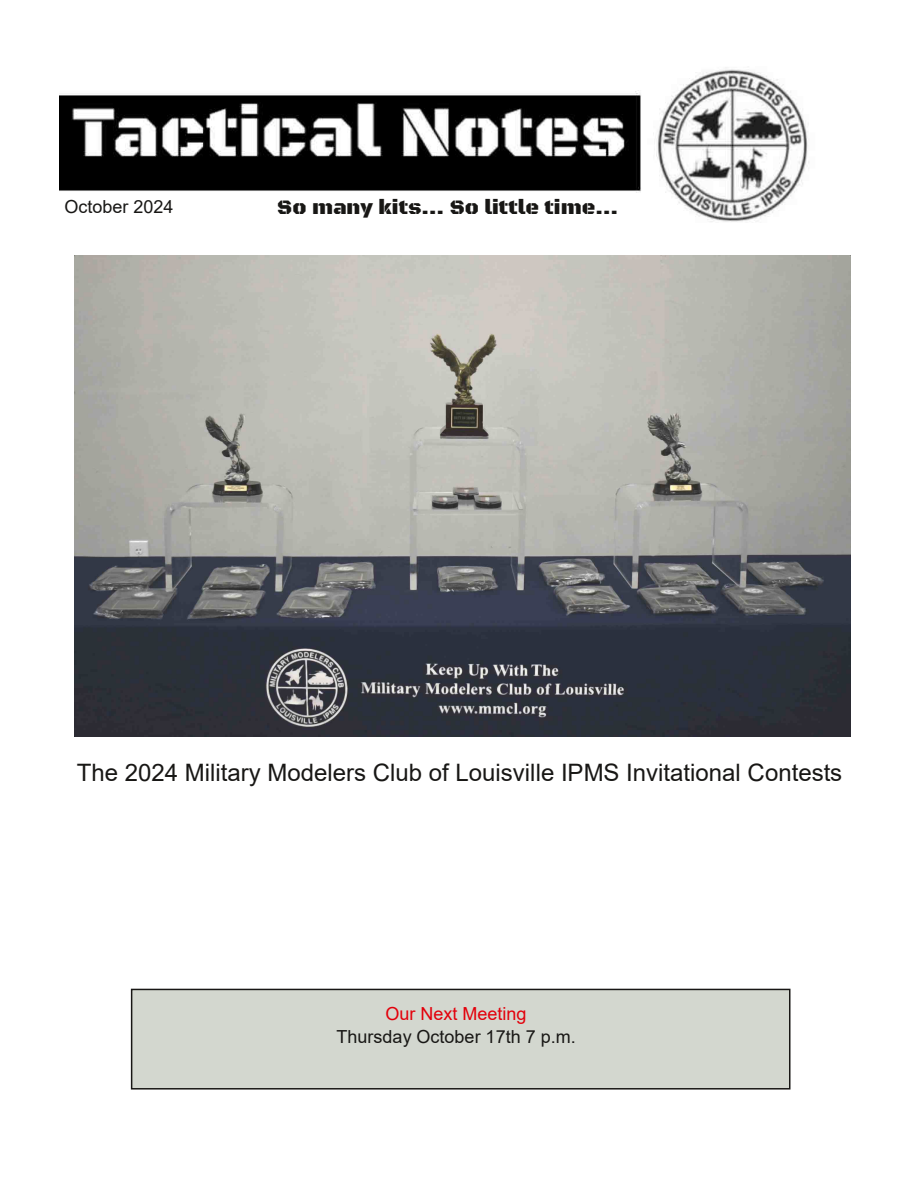
<style>
.page{position:relative;width:918px;height:1188px;background:#fff}
.page>*{position:absolute;margin:0;border:0;box-sizing:border-box;transform-origin:0 0}
.t1{font:24px "Arial";color:#181715}
.t2{font:21px "Black Ops One";letter-spacing:.005em;color:#181715}
.t3{font:18px "Arial";color:#181715}
.t4{font:18px "Arial";color:#e3000b}
</style>
<div class="page">
<img style="left:59px;top:67px;width:750px;height:155px">
<div style="left:132px;top:989px;width:658px;height:100px;background:#d3d7cf"></div>
<div style="left:131px;top:989px;width:660px;height:101px;border:2px solid #181715"></div>
<img style="left:75px;top:256px;width:775px;height:480px">
<p class="t3" style="left:64px;top:197px;width:111px">October 2024</p>
<p class="t2" style="left:277px;top:195px;width:342px">So many kits… So little time…</p>
<p class="t1" style="left:77px;top:759px;width:767px">The 2024 Military Modelers Club of Louisville IPMS Invitational Contests</p>
<p class="t4" style="left:385px;top:1004px;width:143px">Our Next Meeting</p>
<p class="t3" style="left:337px;top:1026px;width:241px">Thursday October 17th 7 p.m.</p>
</div>
